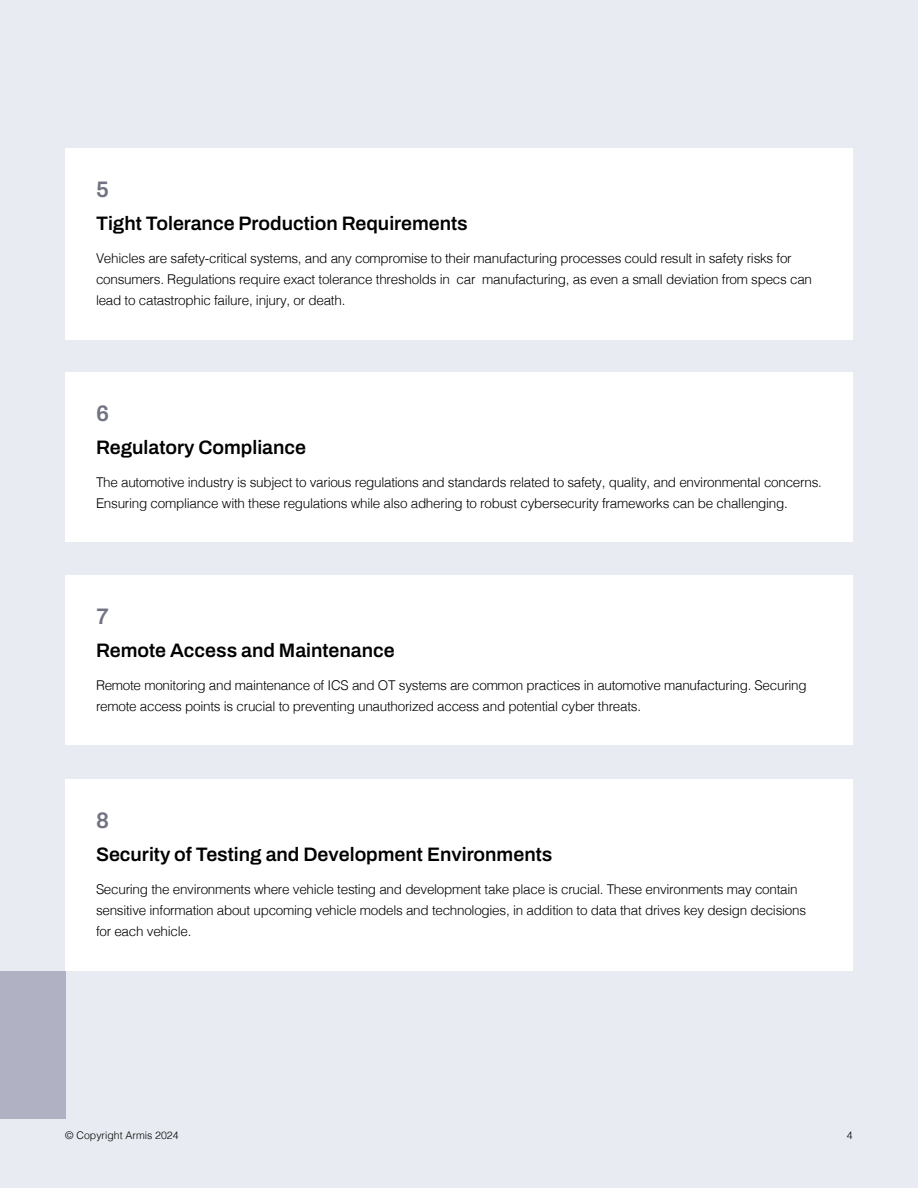
<style>
.page{position:relative;width:918px;height:1188px;background:#e9ebf2}
.page>*{position:absolute;margin:0;border:0;box-sizing:border-box;transform-origin:0 0}
.t1{font:600 22.5px "Archivo";color:#717382}
.t2{font:600 19.5px "Archivo";color:#000}
.t3{font:300 13.5px/21px "Helvetica";letter-spacing:-.02em;color:#000}
.t4{font:300 10.5px "Helvetica";color:#000}
</style>
<div class="page">
<div style="left:65px;top:148px;width:788px;height:192px;background:#fff"></div>
<div style="left:65px;top:373px;width:788px;height:169px;background:#fff"></div>
<div style="left:65px;top:575px;width:788px;height:170px;background:#fff"></div>
<div style="left:65px;top:779px;width:788px;height:192px;background:#fff"></div>
<div style="left:0;top:971px;width:65px;height:148px;background:#b0b1c2"></div>
<h1 class="t1" style="left:96px;top:173px;width:14px">5</h1>
<h2 class="t2" style="left:96px;top:209px;width:373px">Tight Tolerance Production Requirements</h2>
<p class="t3" style="left:96px;top:247px;width:718px">Vehicles are safety-critical systems, and any compromise to their manufacturing processes could result in safety risks for consumers. Regulations require exact tolerance thresholds in car manufacturing, as even a small deviation from specs can lead to catastrophic failure, injury, or death.</p>
<h1 class="t1" style="left:96px;top:397px;width:14px">6</h1>
<h2 class="t2" style="left:96px;top:433px;width:212px">Regulatory Compliance</h2>
<p class="t3" style="left:96px;top:471px;width:727px">The automotive industry is subject to various regulations and standards related to safety, quality, and environmental concerns.<br>Ensuring compliance with these regulations while also adhering to robust cybersecurity frameworks can be challenging.</p>
<h1 class="t1" style="left:96px;top:599px;width:14px">7</h1>
<h2 class="t2" style="left:96px;top:636px;width:300px">Remote Access and Maintenance</h2>
<p class="t3" style="left:96px;top:674px;width:712px">Remote monitoring and maintenance of ICS and OT systems are common practices in automotive manufacturing. Securing remote access points is crucial to preventing unauthorized access and potential cyber threats.</p>
<h1 class="t1" style="left:96px;top:803px;width:14px">8</h1>
<h2 class="t2" style="left:96px;top:840px;width:458px">Security of Testing and Development Environments</h2>
<p class="t3" style="left:96px;top:878px;width:712px">Securing the environments where vehicle testing and development take place is crucial. These environments may contain sensitive information about upcoming vehicle models and technologies, in addition to data that drives key design decisions for each vehicle.</p>
<p class="t4" style="left:65px;top:1126px;width:115px">© Copyright Armis 2024</p>
<p class="t4" style="left:847px;top:1126px;width:7px">4</p>
</div>
